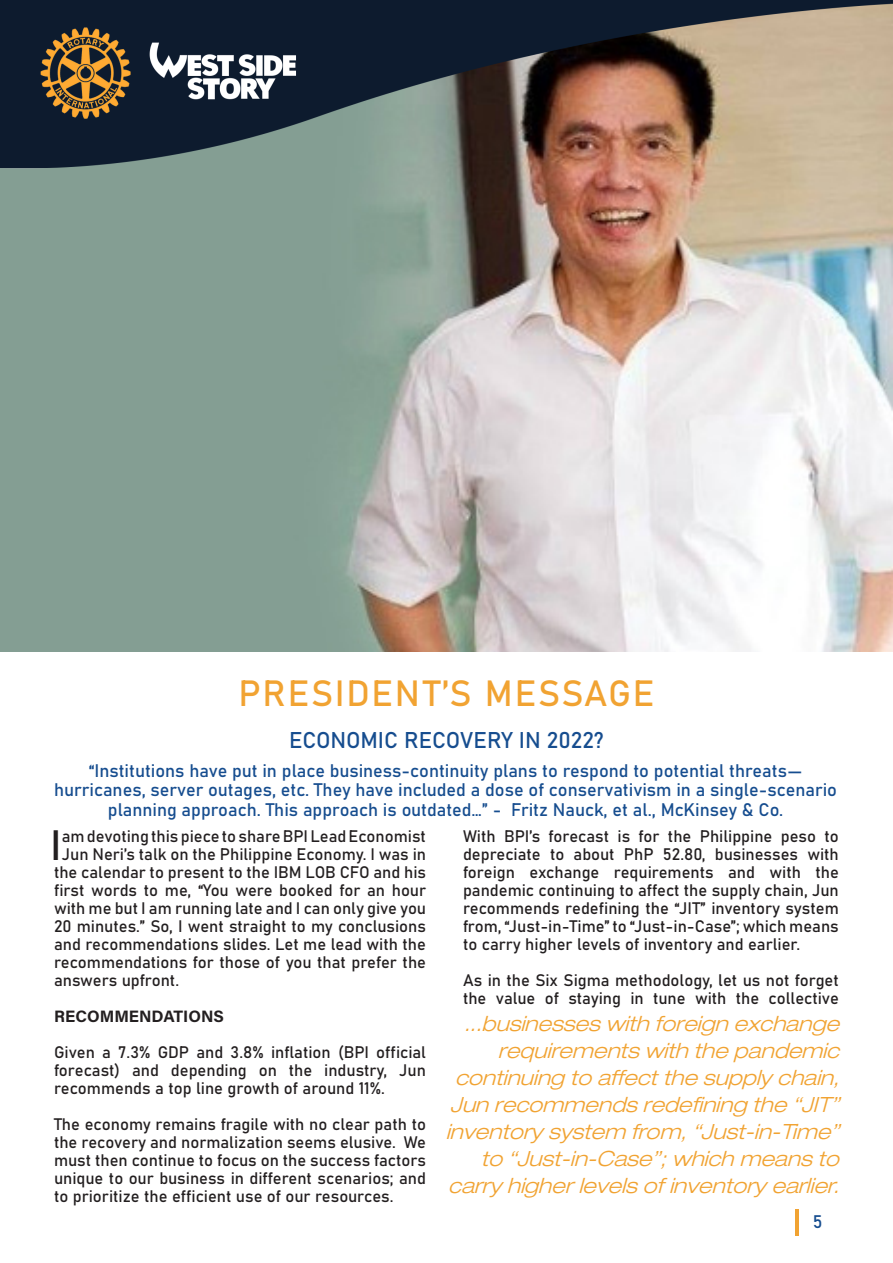
<style>
.page{position:relative;width:893px;height:1263px;background:#fff}
.page>*{position:absolute;margin:0;border:0;box-sizing:border-box;transform-origin:0 0}
.t1{font:41.85px "Bahnschrift";color:#231f20}
.t2{font:36px "Bahnschrift";letter-spacing:.045em;color:#f1a332}
.t3{font:22.5px "Bahnschrift";color:#164d8f}
.t4{font:italic 300 expanded 21px/27px "Helvetica Neue LT Pro";color:#f1a332;text-align:right}
.t5{font:18px/19.5px "Bahnschrift";color:#164d8f;text-align:center}
.t6{font:16.5px/18px "Bahnschrift";color:#231f20;text-align:justify}
.t7{font:700 16.5px "Acumin Pro";color:#231f20}
</style>
<div class="page">
<hr style="left:795px;top:1209px;width:3px;height:26px;background:#f1a332">
<img style="left:0;top:170px;width:893px;height:482px">
<img style="left:0;top:0;width:893px;height:170px">
<p class="t2" style="left:239px;top:666px;width:417px">PRESIDENT’S MESSAGE</p>
<p class="t3" style="left:289px;top:723px;width:316px">ECONOMIC RECOVERY IN 2022?</p>
<p class="t5" style="left:89px;top:759px;width:715px">“Institutions have put in place business-continuity plans to respond to potential threats—</p>
<p class="t5" style="left:54px;top:779px;width:784px">hurricanes, server outages, etc. They have included a dose of conservativism in a single-scenario planning approach. This approach is outdated…” - Fritz Nauck, et al., McKinsey &amp; Co.</p>
<p class="t1" style="left:50px;top:813px;width:13px">I</p>
<p class="t6" style="left:62px;top:826px;width:366px">am devoting this piece to share BPI Lead Economist</p>
<p class="t6" style="left:62px;top:844px;width:366px">Jun Neri’s talk on the Philippine Economy. I was in</p>
<p class="t6" style="left:54px;top:862px;width:374px">the calendar to present to the IBM LOB CFO and his</p>
<p class="t6" style="left:54px;top:880px;width:374px">first words to me, “You were booked for an hour</p>
<p class="t6" style="left:54px;top:898px;width:374px">with me but I am running late and I can only give you</p>
<p class="t6" style="left:54px;top:916px;width:374px">20 minutes.” So, I went straight to my conclusions</p>
<p class="t6" style="left:54px;top:934px;width:373px">and recommendations slides. Let me lead with the</p>
<p class="t6" style="left:54px;top:952px;width:374px">recommendations for those of you that prefer the</p>
<p class="t6" style="left:54px;top:970px;width:127px">answers upfront.</p>
<p class="t7" style="left:54px;top:1005px;width:171px">RECOMMENDATIONS</p>
<p class="t6" style="left:54px;top:1042px;width:374px">Given a 7.3% GDP and 3.8% inflation (BPI official forecast) and depending on the industry, Jun recommends a top line growth of around 11%.</p>
<p class="t6" style="left:54px;top:1114px;width:374px">The economy remains fragile with no clear path to the recovery and normalization seems elusive. We must then continue to focus on the success factors unique to our business in different scenarios; and to prioritize the efficient use of our resources.</p>
<p class="t6" style="left:463px;top:826px;width:377px">With BPI’s forecast is for the Philippine peso to depreciate to about PhP 52.80, businesses with foreign exchange requirements and with the pandemic continuing to affect the supply chain, Jun recommends redefining the “JIT” inventory system from, “Just-in-Time” to “Just-in-Case”; which means to carry higher levels of inventory and earlier.</p>
<p class="t6" style="left:463px;top:970px;width:377px">As in the Six Sigma methodology, let us not forget the value of staying in tune with the collective</p>
<p class="t4" style="left:446px;top:1009px;width:401px">...businesseswith foreign exchange requirementswith the pandemic continuing to affectthe supply chain, Jun recommendsredefining the “JIT” inventory system from,“Just-in-Time” to “Just-in-Case”;which meansto carry higherlevelsofinventory earlier.</p>
<p class="t5" style="left:813px;top:1210px;width:11px">5</p>
</div>
